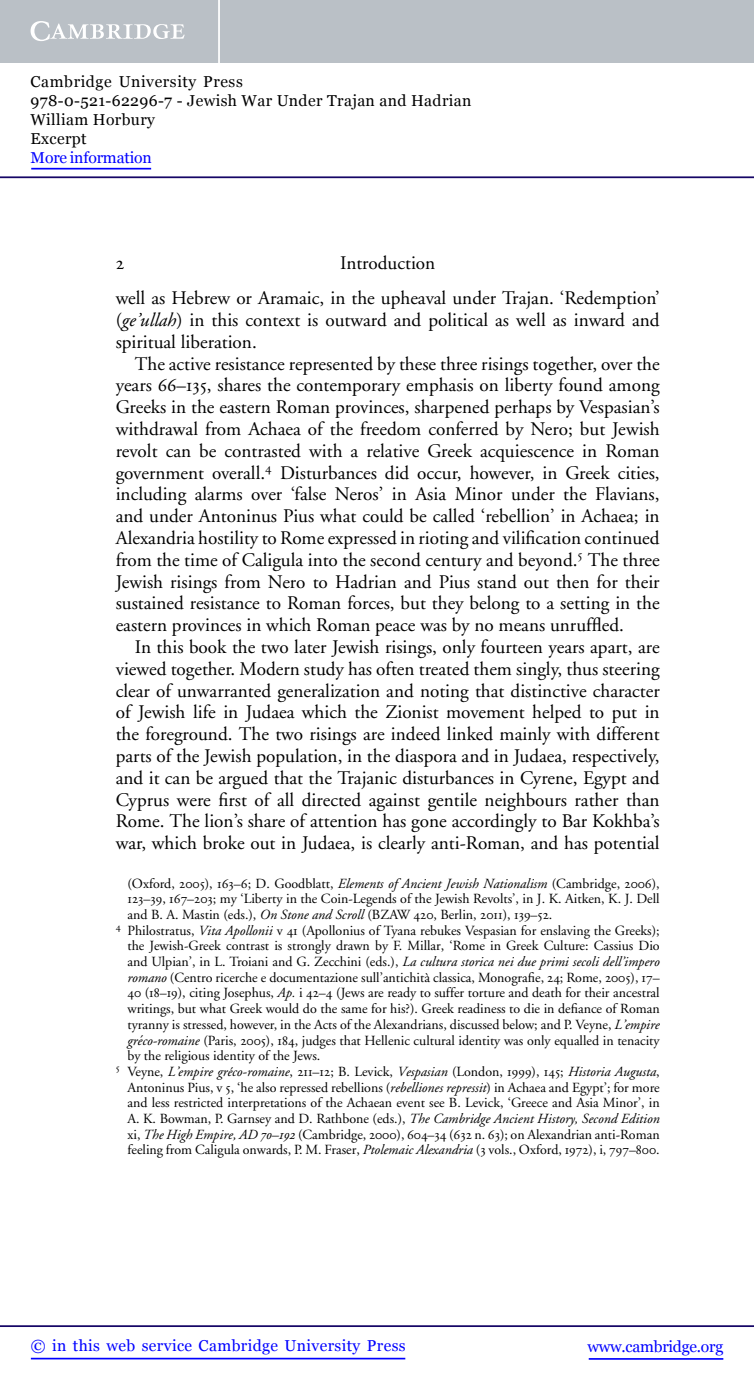
<style>
.page{position:relative;width:754px;height:1385px;background:#fff}
.page>*{position:absolute;margin:0;border:0;box-sizing:border-box;transform-origin:0 0}
.t1{font:19.25px/21.9px "Adobe Garamond";color:#000;text-align:justify}
.t2{font:19.25px "Adobe Garamond Exp";color:#000}
.t3{font:15.75px/18.9px "Georgia";letter-spacing:.025em;color:#000}
.t4{font:15.75px "Georgia";letter-spacing:.025em;color:#00f}
.t5{font:15.75px "Georgia";letter-spacing:-.015em;color:#00f}
.t6{font:15.75px "Georgia";letter-spacing:-.01em;color:#00f}
.t7{font:14px/15.6px "Adobe Garamond";color:#000}
.t8{font:14px "Adobe Garamond Italic Os F";color:#000}
.s1{font-family:"Adobe Garamond Italic Os F"}
.s2{font-family:"Adobe Garamond Exp"}
.s3{font-family:"Adobe Garamond"}
</style>
<div class="page">
<hr style="left:589px;top:1358px;width:134px;height:1px;background:#00f">
<hr style="left:0;top:1325px;width:754px;height:2px;background:#150666">
<hr style="left:31px;top:1357px;width:374px;height:2px;background:#00f">
<div style="left:0;top:0;width:754px;height:63px;background:#bac0c6"></div>
<svg style="left:31px;top:21px;width:154px;height:20px"></svg>
<hr style="left:218px;top:0;width:2px;height:63px;background:#fff">
<hr style="left:0;top:176px;width:754px;height:2px;background:#150666">
<hr style="left:31px;top:168px;width:120px;height:1px;background:#00f">
<p class="t3" style="left:31px;top:73px;width:442px">Cambridge University Press<br>978-0-521-62296-7 - Jewish War Under Trajan and Hadrian<br>William Horbury<br>Excerpt</p>
<p class="t6" style="left:31px;top:148px;width:123px">More information</p>
<p class="t1" style="left:116px;top:248px;width:545px;line-height:34.8px;text-align:center">Introduction<br>well as Hebrew or Aramaic, in the upheaval under Trajan. ‘Redemption’</p>
<p class="t1" style="left:116px;top:311px;width:545px">(<span class="s1">ge’ullah</span>) in this context is outward and political as well as inward and spiritual liberation.</p>
<p class="t1" style="left:116px;top:354px;width:545px;text-indent:19px">The active resistance represented by these three risings together, over the years <span class="s2">66</span>–<span class="s2">135</span>, shares the contemporary emphasis on liberty found among Greeks in the eastern Roman provinces, sharpened perhaps by Vespasian’s withdrawal from Achaea of the freedom conferred by Nero; but Jewish revolt can be contrasted with a relative Greek acquiescence in Roman government overall.<sup>4</sup> Disturbances did occur, however, in Greek cities, including alarms over ‘false Neros’ in Asia Minor under the Flavians, and under Antoninus Pius what could be called ‘rebellion’ in Achaea; in Alexandria hostility to Rome expressed in rioting and vilification continued from the time of Caligula into the second century and beyond.<sup>5</sup> The three Jewish risings from Nero to Hadrian and Pius stand out then for their sustained resistance to Roman forces, but they belong to a setting in the eastern provinces in which Roman peace was by no means unruffled.</p>
<p class="t1" style="left:116px;top:638px;width:545px;text-indent:19px">In this book the two later Jewish risings, only fourteen years apart, are viewed together. Modern study has often treated them singly, thus steering clear of unwarranted generalization and noting that distinctive character of Jewish life in Judaea which the Zionist movement helped to put in the foreground. The two risings are indeed linked mainly with different parts of the Jewish population, in the diaspora and in Judaea, respectively, and it can be argued that the Trajanic disturbances in Cyrene, Egypt and Cyprus were first of all directed against gentile neighbours rather than Rome. The lion’s share of attention has gone accordingly to Bar Kokhba’s war, which broke out in Judaea, is clearly anti-Roman, and has potential</p>
<p class="t7" style="left:127px;top:876px;width:534px">(Oxford, <span class="s2">2005</span>), <span class="s2">163</span>–<span class="s2">6</span>; D. Goodblatt, <span class="s1">Elements of Ancient Jewish Nationalism</span> (Cambridge, <span class="s2">2006</span>),</p>
<p class="t7" style="left:127px;top:892px;width:534px"><span class="s2">123</span>–<span class="s2">39</span>, <span class="s2">167</span>–<span class="s2">203</span>; my ‘Liberty in the Coin-Legends of the Jewish Revolts’, in J. K. Aitken, K. J. Dell</p>
<p class="t7" style="left:127px;top:908px;width:426px">and B. A. Mastin (eds.), <span class="s1">On Stone and Scroll</span> (BZAW <span class="s2">420</span>, Berlin, <span class="s2">2011</span>), <span class="s2">139</span>–<span class="s2">52</span>.</p>
<p class="t7" style="left:116px;top:923px;width:546px"><sup>4</sup> Philostratus, <span class="s1">Vita Apollonii</span> v <span class="s2">41</span> (Apollonius of Tyana rebukes Vespasian for enslaving the Greeks);</p>
<p class="t7" style="left:127px;top:939px;width:534px">the Jewish-Greek contrast is strongly drawn by F. Millar, ‘Rome in Greek Culture: Cassius Dio</p>
<p class="t8" style="left:127px;top:956px;width:534px"><span class="s3">and Ulpian’, in L. Troiani and G. Zecchini (eds.),</span> La cultura storica nei due primi secoli dell’impero</p>
<p class="t7" style="left:127px;top:971px;width:534px"><span class="s1">romano</span> (Centro ricerche e documentazione sull’antichita classica, Monografie, <span class="s2">24</span>; Rome, <span class="s2">2005</span>), <span class="s2">17</span>–</p>
<p class="t2" style="left:116px;top:256px;width:10px">2</p>
<p class="t7" style="left:127px;top:971px;width:534px;text-indent:297px">`<br><span class="s2">40</span> (<span class="s2">18</span>–<span class="s2">19</span>), citing Josephus, <span class="s1">Ap.</span> i <span class="s2">42</span>–<span class="s2">4</span> (Jews are ready to suffer torture and death for their ancestral writings, but what Greek would do the same for his?). Greek readiness to die in defiance of Roman tyranny is stressed, however, in the Acts of the Alexandrians, discussed below; and P. Veyne, <span class="s1">L’empire gr´eco-romaine</span> (Paris, <span class="s2">2005</span>), <span class="s2">184</span>, judges that Hellenic cultural identity was only equalled in tenacity by the religious identity of the Jews.</p>
<p class="t8" style="left:116px;top:1066px;width:545px"><sup>5</sup> <span class="s3">Veyne,</span> L’empire gr´eco-romaine<span class="s3">,</span> <span class="s2">211</span><span class="s3">–</span><span class="s2">12</span><span class="s3">; B. Levick,</span> Vespasian <span class="s3">(London,</span> <span class="s2">1999</span><span class="s3">),</span> <span class="s2">145</span><span class="s3">;</span> Historia Augusta<span class="s3">,</span></p>
<p class="t7" style="left:127px;top:1080px;width:534px;text-align:justify">Antoninus Pius, v <span class="s2">5</span>, ‘he also repressed rebellions (<span class="s1">rebelliones repressit</span>) in Achaea and Egypt’; for more and less restricted interpretations of the Achaean event see B. Levick, ‘Greece and Asia Minor’, in A. K. Bowman, P. Garnsey and D. Rathbone (eds.), <span class="s1">The Cambridge Ancient History, Second Edition </span>xi, <span class="s1">The High Empire, AD 70–192</span> (Cambridge, <span class="s2">2000</span>), <span class="s2">604</span>–<span class="s2">34</span> (<span class="s2">632</span> n. <span class="s2">63</span>); on Alexandrian anti-Roman feeling from Caligula onwards, P. M. Fraser, <span class="s1">Ptolemaic Alexandria</span> (<span class="s2">3</span> vols., Oxford, <span class="s2">1972</span>), i, <span class="s2">797</span>–<span class="s2">800</span>.</p>
<p class="t4" style="left:31px;top:1336px;width:376px">© in this web service Cambridge University Press</p>
<p class="t5" style="left:587px;top:1336px;width:137px">www.cambridge.org</p>
</div>
